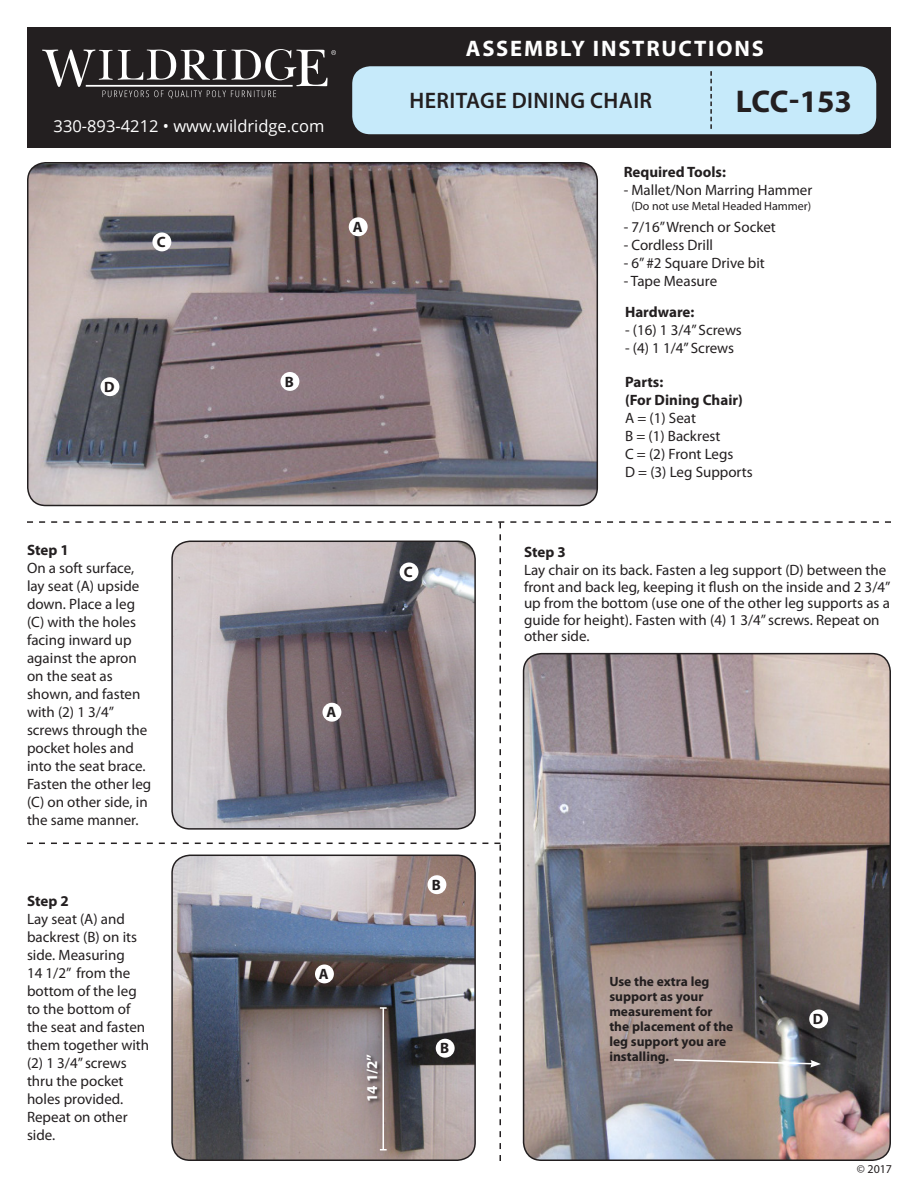
<style>
.page{position:relative;width:918px;height:1188px;background:#fff}
.page>*{position:absolute;margin:0;border:0;box-sizing:border-box;transform-origin:0 0}
.t1{font:700 31.5px "Myriad Pro";color:#231f20}
.t2{font:700 22.5px "Myriad Pro";letter-spacing:.08em;color:#fff}
.t3{font:600 22.5px "Myriad Pro";letter-spacing:.02em;color:#231f20}
.t4{font:16.5px "Open Sans";color:#fff}
.t5{font:15px/18px "Myriad Pro";color:#231f20}
.t6{font:700 15px "Myriad Pro";color:#231f20}
.t7{font:700 15px "Myriad Pro";color:#fff}
.t8{font:700 13.5px/15px "Myriad Pro";color:#231f20}
.t9{font:12px "Myriad Pro";color:#231f20}
</style>
<div class="page">
<div style="left:27px;top:27px;width:864px;height:120px;background:#231f20"></div>
<div style="left:352px;top:66px;width:524px;height:68px;background:#c6eafa;border-radius:18px"></div>
<svg style="left:42px;top:49px;width:294px;height:50px"></svg>
<svg style="left:710px;top:71px;width:2px;height:58px"></svg>
<img style="left:28px;top:163px;width:569px;height:343px">
<div style="left:27px;top:162px;width:571px;height:344px;border:2px solid #231f20;border-radius:18px"></div>
<img style="left:27px;top:521px;width:864px;height:640px">
<div style="left:366px;top:1053px;width:30px;height:135px;background:#231f20;opacity:.75"></div>
<div style="left:809px;top:1009px;width:19px;height:19px;background:#fff;border-radius:50%"></div>
<div style="left:315px;top:965px;width:19px;height:18px;background:#fff;border-radius:50%"></div>
<div style="left:427px;top:875px;width:19px;height:19px;background:#fff;border-radius:50%"></div>
<div style="left:400px;top:563px;width:19px;height:18px;background:#fff;border-radius:50%"></div>
<div style="left:436px;top:1039px;width:19px;height:19px;background:#fff;border-radius:50%"></div>
<div style="left:323px;top:703px;width:18px;height:19px;background:#fff;border-radius:50%"></div>
<div style="left:349px;top:217px;width:19px;height:19px;background:#fff;border-radius:50%"></div>
<div style="left:281px;top:372px;width:18px;height:19px;background:#fff;border-radius:50%"></div>
<div style="left:101px;top:377px;width:18px;height:19px;background:#fff;border-radius:50%"></div>
<div style="left:152px;top:232px;width:19px;height:19px;background:#fff;border-radius:50%"></div>
<p class="t4" style="left:54px;top:115px;width:272px">330-893-4212 • www.wildridge.com</p>
<p class="t6" style="left:157px;top:232px;width:10px">C</p>
<p class="t6" style="left:353px;top:217px;width:11px">A</p>
<p class="t6" style="left:104px;top:377px;width:12px">D</p>
<p class="t6" style="left:285px;top:372px;width:9px">B</p>
<p class="t6" style="left:27px;top:540px;width:43px">Step 1</p>
<p class="t5" style="left:27px;top:559px;width:126px">On a soft surface, lay seat (A) upside down. Place a leg (C) with the holes facing inward up against the apron on the seat as shown, and fasten with (2) 1 3/4” screws through the pocket holes and into the seat brace.<br>Fasten the other leg (C) on other side, in the same manner.</p>
<p class="t6" style="left:27px;top:892px;width:43px">Step 2</p>
<p class="t5" style="left:27px;top:910px;width:124px">Lay seat (A) and backrest (B) on its side. Measuring<br>14 1/2” from the bottom of the leg to the bottom of the seat and fasten them together with (2) 1 3/4” screws thru the pocket holes provided.<br>Repeat on other side.</p>
<p class="t6" style="left:326px;top:703px;width:11px">A</p>
<p class="t6" style="left:319px;top:964px;width:11px">A</p>
<p class="t7" style="left:362px;top:1102px;width:50px;rotate:-90deg">14 1/2”</p>
<p class="t2" style="left:466px;top:34px;width:300px">Assembly Instructions</p>
<p class="t3" style="left:410px;top:87px;width:244px">HERITAGE DINING CHAIR</p>
<p class="t1" style="left:736px;top:81px;width:118px">LCC-153</p>
<p class="t6" style="left:624px;top:162px;width:104px">Required Tools:</p>
<p class="t5" style="left:624px;top:181px;width:190px">- Mallet/Non Marring Hammer</p>
<p class="t9" style="left:631px;top:199px;width:181px">(Do not use Metal Headed Hammer)</p>
<p class="t5" style="left:624px;top:218px;width:154px">- 7/16” Wrench or Socket</p>
<p class="t5" style="left:624px;top:236px;width:91px">- Cordless Drill</p>
<p class="t5" style="left:624px;top:254px;width:143px">- 6” #2 Square Drive bit</p>
<p class="t5" style="left:624px;top:272px;width:95px">- Tape Measure</p>
<p class="t6" style="left:625px;top:302px;width:71px">Hardware:</p>
<p class="t5" style="left:625px;top:321px;width:118px">- (16) 1 3/4” Screws</p>
<p class="t5" style="left:625px;top:339px;width:111px">- (4) 1 1/4” Screws</p>
<p class="t6" style="left:404px;top:562px;width:10px">C</p>
<p class="t6" style="left:625px;top:372px;width:40px">Parts:</p>
<p class="t6" style="left:625px;top:390px;width:119px">(For Dining Chair)</p>
<p class="t5" style="left:625px;top:409px;width:73px">A = (1) Seat</p>
<p class="t5" style="left:625px;top:427px;width:97px">B = (1) Backrest</p>
<p class="t5" style="left:625px;top:445px;width:110px">C = (2) Front Legs</p>
<p class="t5" style="left:625px;top:463px;width:129px">D = (3) Leg Supports</p>
<p class="t6" style="left:524px;top:543px;width:43px">Step 3</p>
<p class="t5" style="left:524px;top:562px;width:368px;line-height:16.5px">Lay chair on its back. Fasten a leg support (D) between the front and back leg, keeping it flush on the inside and 2 3/4” up from the bottom (use one of the other leg supports as a guide for height). Fasten with (4) 1 3/4” screws. Repeat on other side.</p>
<p class="t6" style="left:432px;top:875px;width:9px">B</p>
<p class="t6" style="left:440px;top:1039px;width:9px">B</p>
<p class="t8" style="left:609px;top:974px;width:126px">Use the extra leg support as your measurement for the placement of the leg support you are installing.</p>
<p class="t6" style="left:813px;top:1009px;width:12px">D</p>
<p class="t9" style="left:857px;top:1161px;width:37px">© 2017</p>
</div>
